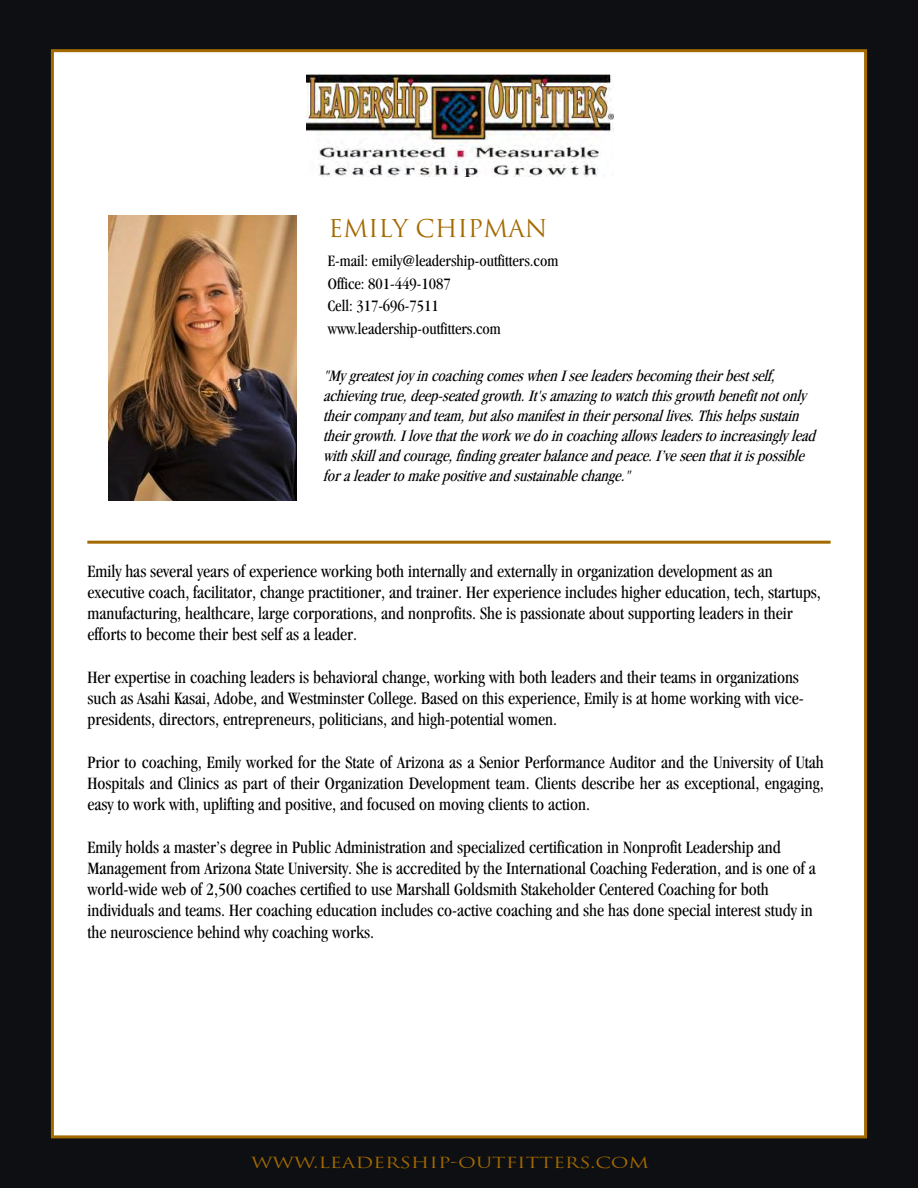
<style>
.page{position:relative;width:918px;height:1188px;background:#0e0f12}
.page>*{position:absolute;margin:0;border:0;box-sizing:border-box;transform-origin:0 0}
.t1{font:24px "Trajan";letter-spacing:-.01em;color:#a36a00}
.t2{font:condensed 18px/21.3px "Garamond";color:#020202}
.t3{font:italic condensed 16.5px/19.8px "Garamond";color:#020202}
.t4{font:condensed 16.5px/22.5px "Garamond";color:#020202}
.t5{font:15px "Trajan";color:#a36a00;scale:1.3 1}
</style>
<div class="page">
<div style="left:51px;top:49px;width:816px;height:1089px;background:#fff;border:3px solid #a36a00"></div>
<hr style="left:87px;top:541px;width:744px;height:3px;background:#a36a00">
<img style="left:306px;top:75px;width:308px;height:102px">
<img style="left:109px;top:216px;width:188px;height:285px">
<h1 class="t1" style="left:329px;top:214px;width:220px">EMILY CHIPMAN</h1>
<p class="t4" style="left:328px;top:250px;width:232px">E-mail: emily@leadership-outfitters.com<br>Office: 801-449-1087<br>Cell: 317-696-7511 www.leadership-outfitters.com</p>
<p class="t3" style="left:323px;top:366px;width:498px">"My greatestjoy incoachingcomeswhenIseeleadersbecomingtheirbestself, achievingtrue,deep -seatedgrowth.It'samazingtowatchthisgrowthbenefitnotonly theircomp any andteam,butalsomanifestintheirp ersonallives. Thishelp s sustain theirgrowth. Ilovethattheworkwedoincoachingallowsleadersto increasingly lead withskillandcourage,findinggreaterbalanceandp eace. I’veseenthatitisp ossible foraleadertomakep ositiveandsustainablechange."</p>
<p class="t2" style="left:87px;top:560px;width:735px">Emily has several years of experience working both internally and externally in organization development as an executive coach, facilitator, change practitioner, and trainer. Her experience includes higher education, tech, startups, manufacturing, healthcare, large corporations, and nonprofits. She is passionate about supporting leaders in their efforts to become their best self as a leader.</p>
<p class="t2" style="left:87px;top:666px;width:718px">Her expertise in coaching leaders is behavioral change, working with both leaders and their teams in organizations such as Asahi Kasai, Adobe, and Westminster College. Based on this experience, Emily is at home working with vice&shy;presidents, directors, entrepreneurs, politicians, and high-potential women.</p>
<p class="t2" style="left:87px;top:751px;width:738px;text-align:justify">Prior to coaching, Emily worked for the State of Arizona as a Senior Performance Auditor and the University of Utah Hospitals and Clinics as part of their Organization Development team. Clients describe her as exceptional, engaging, easy to work with, uplifting and positive, and focused on moving clients to action.</p>
<p class="t2" style="left:87px;top:836px;width:730px">Emily holds a master’s degree in Public Administration and specialized certification in Nonprofit Leadership and Management from Arizona State University. She is accredited by the International Coaching Federation, and is one of a world-wide web of 2,500 coaches certified to use Marshall Goldsmith Stakeholder Centered Coaching for both individuals and teams. Her coaching education includes co-active coaching and she has done special interest study in the neuroscience behind why coaching works.</p>
<p class="t5" style="left:251px;top:1156px;width:308px">WWW.LEADERSHIP-OUTFITTERS.COM</p>
</div>
